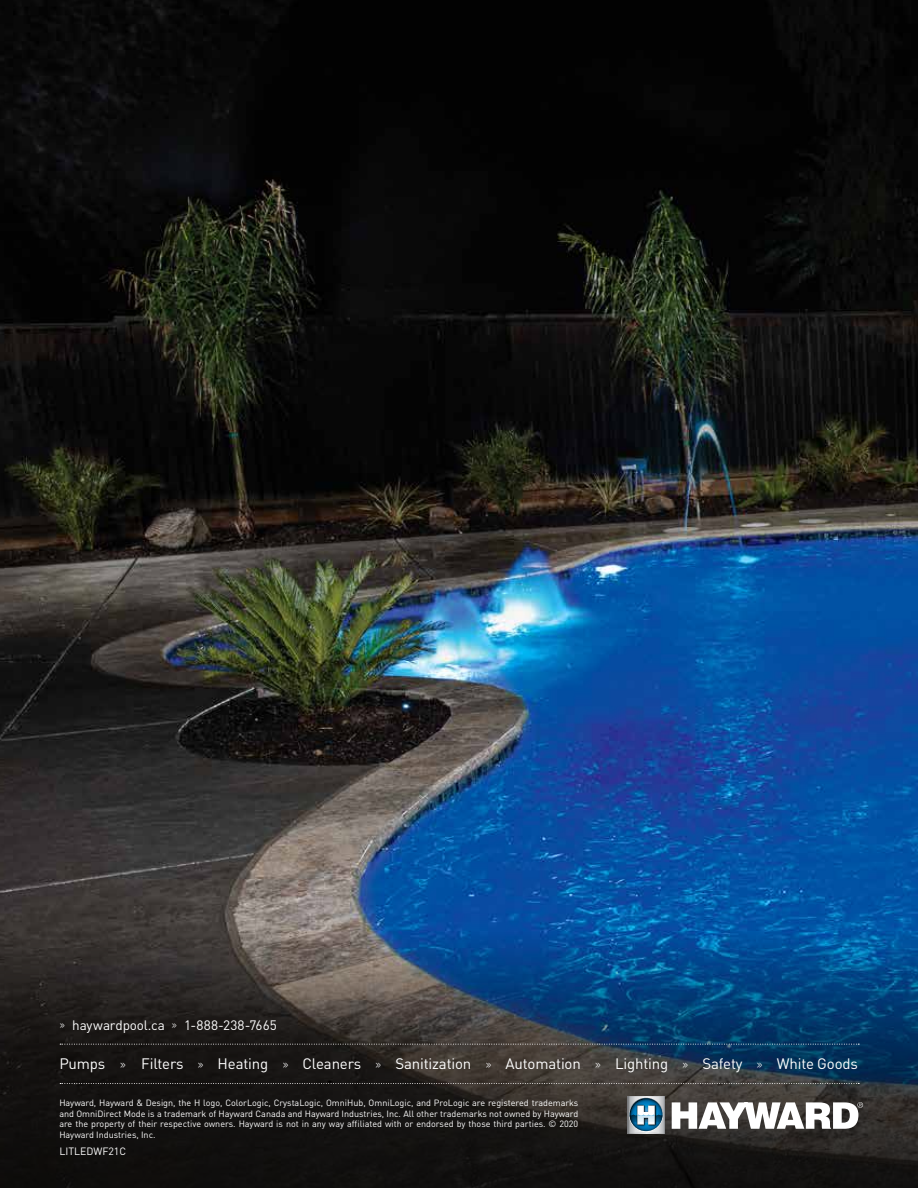
<style>
.page{position:relative;width:918px;height:1188px;background:#fff}
.page>*{position:absolute;margin:0;border:0;box-sizing:border-box;transform-origin:0 0}
.t1{font:15px "DIN Pro";letter-spacing:-.01em;color:#fff}
.t2{font:13.5px "DIN Pro";color:#fff}
.t3{font:10.5px "DIN Pro";color:#fff}
.t4{font:9px/10.5px "DIN Pro";color:#fff;text-align:justify}
.s1{font-family:"Rajdhani"}
</style>
<div class="page">
<img style="left:0;top:0;width:918px;height:932px">
<svg style="left:0;top:932px;width:918px;height:256px;background:#1e2c3a"></svg>
<svg style="left:60px;top:1044px;width:799px;height:1px"></svg>
<svg style="left:60px;top:1083px;width:799px;height:1px"></svg>
<img style="left:620px;top:1088px;width:54px;height:56px">
<svg style="left:627px;top:1096px;width:38px;height:1px"></svg>
<svg style="left:630px;top:1098px;width:32px;height:33px"></svg>
<svg style="left:627px;top:1106px;width:38px;height:28px"></svg>
<svg style="left:672px;top:1102px;width:191px;height:27px"></svg>
<h2 class="t2" style="left:59px;top:1015px;width:219px"><span class="s1">»</span> haywardpool.ca <span class="s1">»</span> 1-888-238-7665</h2>
<h1 class="t1" style="left:59px;top:1053px;width:800px">Pumps <span class="s1">»</span> Filters <span class="s1">»</span> Heating <span class="s1">»</span> Cleaners <span class="s1">»</span> Sanitization <span class="s1">»</span> Automation <span class="s1">»</span> Lighting <span class="s1">»</span> Safety <span class="s1">»</span> White Goods</h1>
<p class="t4" style="left:59px;top:1097px;width:520px">Hayward, Hayward &amp; Design, the H logo, ColorLogic, CrystaLogic, OmniHub, OmniLogic, and ProLogic are registered trademarks and OmniDirect Mode is a trademark of Hayward Canada and Hayward Industries, Inc. All other trademarks not owned by Hayward are the property of their respective owners. Hayward is not in any way affiliated with or endorsed by those third parties. © 2020<br>Hayward Industries, Inc.</p>
<p class="t3" style="left:59px;top:1143px;width:68px">LITLEDWF21C</p>
</div>
